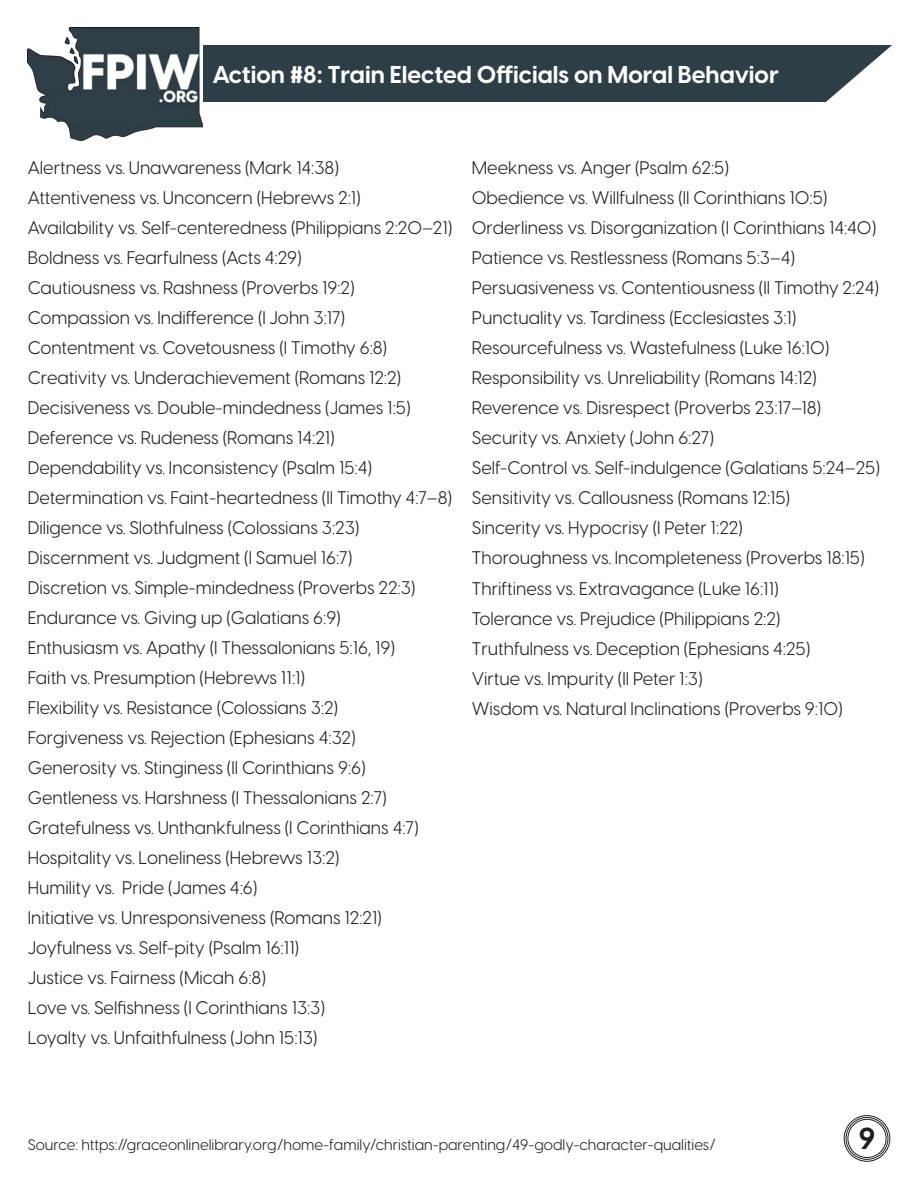
<style>
.page{position:relative;width:918px;height:1188px;background:#fff}
.page>*{position:absolute;margin:0;border:0;box-sizing:border-box;transform-origin:0 0}
.t1{font:700 30px "Visby CF";color:#231f20}
.t2{font:700 24px "Visby CF";color:#fff}
.t3{font:18px "Visby CF";color:#231f20}
.t4{font:15px "Visby CF";color:#231f20}
</style>
<div class="page">
<svg style="left:846px;top:1117px;width:42px;height:42px"></svg>
<div style="left:844px;top:1115px;width:46px;height:47px;border:1px solid #231f20;border-radius:50%"></div>
<div style="left:846px;top:1117px;width:42px;height:43px;border:1px solid #231f20;border-radius:50%"></div>
<div style="left:848px;top:1119px;width:38px;height:39px;border:1px solid #231f20;border-radius:50%"></div>
<div style="left:204px;top:45px;width:687px;height:56px;background:#2e3e46"></div>
<img style="left:27px;top:27px;width:175px;height:114px">
<p class="t2" style="left:213px;top:56px;width:568px">Action #8: Train Elected Officials on Moral Behavior</p>
<p class="t3" style="left:28px;top:154px;width:313px">Alertness vs. Unawareness (Mark 14:38)</p>
<p class="t3" style="left:28px;top:184px;width:334px">Attentiveness vs. Unconcern (Hebrews 2:1)</p>
<p class="t3" style="left:28px;top:214px;width:426px">Availability vs. Self-centeredness (Philippians 2:20–21)</p>
<p class="t3" style="left:28px;top:244px;width:275px">Boldness vs. Fearfulness (Acts 4:29)</p>
<p class="t3" style="left:28px;top:274px;width:328px">Cautiousness vs. Rashness (Proverbs 19:2)</p>
<p class="t3" style="left:28px;top:304px;width:319px">Compassion vs. Indifference (I John 3:17)</p>
<p class="t3" style="left:28px;top:334px;width:361px">Contentment vs. Covetousness (I Timothy 6:8)</p>
<p class="t3" style="left:28px;top:364px;width:375px">Creativity vs. Underachievement (Romans 12:2)</p>
<p class="t3" style="left:28px;top:394px;width:384px">Decisiveness vs. Double-mindedness (James 1:5)</p>
<p class="t3" style="left:28px;top:424px;width:308px">Deference vs. Rudeness (Romans 14:21)</p>
<p class="t3" style="left:28px;top:454px;width:346px">Dependability vs. Inconsistency (Psalm 15:4)</p>
<p class="t3" style="left:28px;top:484px;width:426px">Determination vs. Faint-heartedness (II Timothy 4:7–8)</p>
<p class="t3" style="left:28px;top:514px;width:333px">Diligence vs. Slothfulness (Colossians 3:23)</p>
<p class="t3" style="left:28px;top:544px;width:326px">Discernment vs. Judgment (I Samuel 16:7)</p>
<p class="t3" style="left:28px;top:574px;width:389px">Discretion vs. Simple-mindedness (Proverbs 22:3)</p>
<p class="t3" style="left:28px;top:604px;width:314px">Endurance vs. Giving up (Galatians 6:9)</p>
<p class="t3" style="left:28px;top:634px;width:369px">Enthusiasm vs. Apathy (I Thessalonians 5:16, 19)</p>
<p class="t3" style="left:28px;top:664px;width:279px">Faith vs. Presumption (Hebrews 11:1)</p>
<p class="t3" style="left:28px;top:694px;width:312px">Flexibility vs. Resistance (Colossians 3:2)</p>
<p class="t3" style="left:28px;top:724px;width:329px">Forgiveness vs. Rejection (Ephesians 4:32)</p>
<p class="t3" style="left:28px;top:755px;width:339px">Generosity vs. Stinginess (II Corinthians 9:6)</p>
<p class="t3" style="left:28px;top:785px;width:360px">Gentleness vs. Harshness (I Thessalonians 2:7)</p>
<p class="t3" style="left:28px;top:815px;width:392px">Gratefulness vs. Unthankfulness (I Corinthians 4:7)</p>
<p class="t3" style="left:28px;top:845px;width:313px">Hospitality vs. Loneliness (Hebrews 13:2)</p>
<p class="t3" style="left:28px;top:875px;width:231px">Humility vs. Pride (James 4:6)</p>
<p class="t3" style="left:28px;top:905px;width:355px">Initiative vs. Unresponsiveness (Romans 12:21)</p>
<p class="t3" style="left:28px;top:935px;width:273px">Joyfulness vs. Self-pity (Psalm 16:11)</p>
<p class="t3" style="left:28px;top:965px;width:240px">Justice vs. Fairness (Micah 6:8)</p>
<p class="t3" style="left:28px;top:995px;width:299px">Love vs. Selfishness (I Corinthians 13:3)</p>
<p class="t3" style="left:28px;top:1025px;width:291px">Loyalty vs. Unfaithfulness (John 15:13)</p>
<p class="t3" style="left:472px;top:155px;width:259px">Meekness vs. Anger (Psalm 62:5)</p>
<p class="t3" style="left:472px;top:185px;width:357px">Obedience vs. Willfulness (II Corinthians 10:5)</p>
<p class="t3" style="left:472px;top:215px;width:406px">Orderliness vs. Disorganization (I Corinthians 14:40)</p>
<p class="t3" style="left:472px;top:245px;width:325px">Patience vs. Restlessness (Romans 5:3–4)</p>
<p class="t3" style="left:472px;top:275px;width:409px">Persuasiveness vs. Contentiousness (II Timothy 2:24)</p>
<p class="t3" style="left:472px;top:305px;width:326px">Punctuality vs. Tardiness (Ecclesiastes 3:1)</p>
<p class="t3" style="left:472px;top:335px;width:359px">Resourcefulness vs. Wastefulness (Luke 16:10)</p>
<p class="t3" style="left:472px;top:365px;width:346px">Responsibility vs. Unreliability (Romans 14:12)</p>
<p class="t3" style="left:472px;top:395px;width:351px">Reverence vs. Disrespect (Proverbs 23:17–18)</p>
<p class="t3" style="left:472px;top:425px;width:243px">Security vs. Anxiety (John 6:27)</p>
<p class="t3" style="left:472px;top:455px;width:410px">Self-Control vs. Self-indulgence (Galatians 5:24–25)</p>
<p class="t3" style="left:472px;top:485px;width:320px">Sensitivity vs. Callousness (Romans 12:15)</p>
<p class="t3" style="left:472px;top:515px;width:272px">Sincerity vs. Hypocrisy (I Peter 1:22)</p>
<p class="t3" style="left:472px;top:545px;width:394px">Thoroughness vs. Incompleteness (Proverbs 18:15)</p>
<p class="t3" style="left:472px;top:575px;width:308px">Thriftiness vs. Extravagance (Luke 16:11)</p>
<p class="t3" style="left:472px;top:605px;width:310px">Tolerance vs. Prejudice (Philippians 2:2)</p>
<p class="t3" style="left:472px;top:635px;width:340px">Truthfulness vs. Deception (Ephesians 4:25)</p>
<p class="t3" style="left:472px;top:665px;width:232px">Virtue vs. Impurity (II Peter 1:3)</p>
<p class="t3" style="left:472px;top:695px;width:372px">Wisdom vs. Natural Inclinations (Proverbs 9:10)</p>
<p class="t4" style="left:28px;top:1134px;width:690px">Source: https://graceonlinelibrary.org/home-family/christian-parenting/49-godly-character-qualities/</p>
<h1 class="t1" style="left:859px;top:1115px;width:18px">9</h1>
</div>
